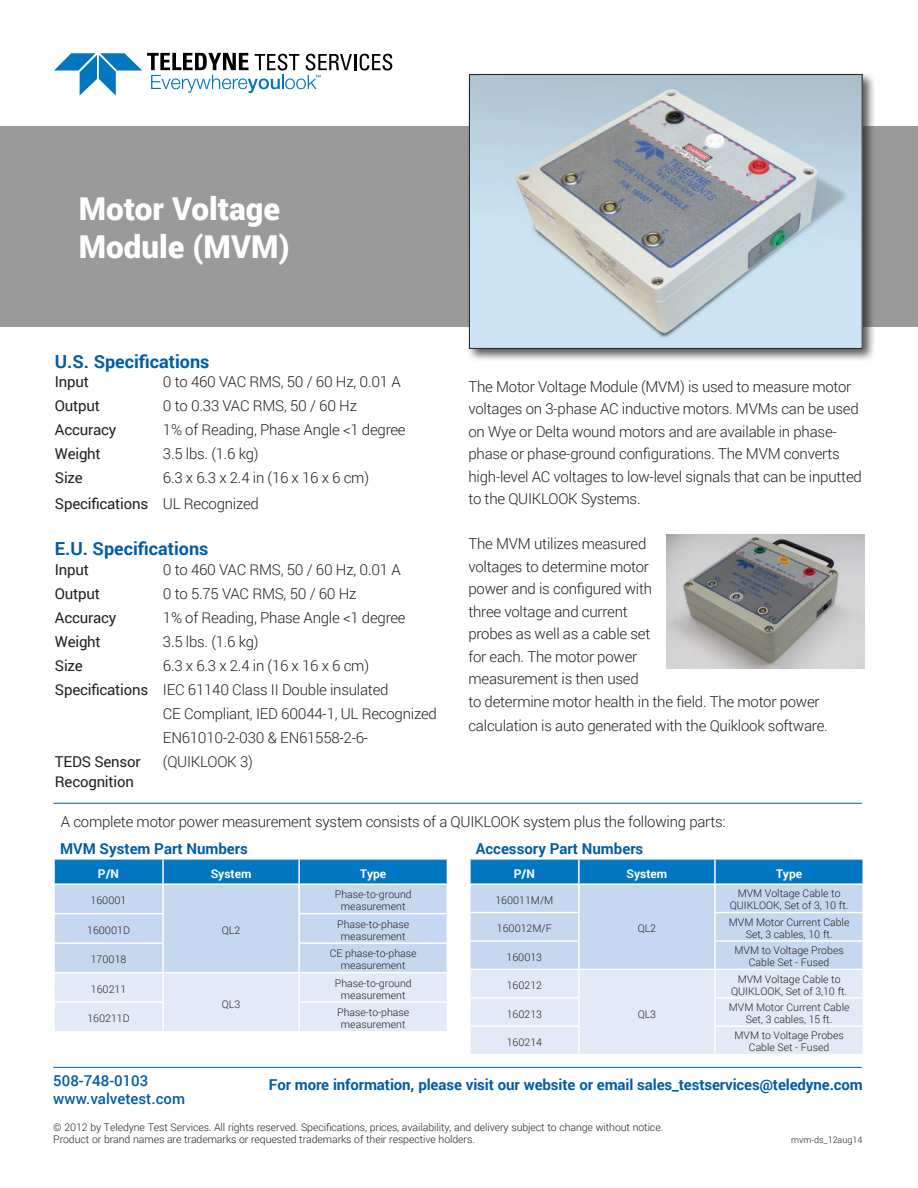
<style>
.page{position:relative;width:918px;height:1188px;background:#fff}
.page>*{position:absolute;margin:0;border:0;box-sizing:border-box;transform-origin:0 0}
.t1{font:900 31.5px/37.8px "Roboto";color:#fff}
.t2{font:700 18px "Roboto";color:#015ca7}
.t3{font:300 15px/22.5px "Roboto";letter-spacing:-.015em;color:#231f20}
.t4{font:700 15px "Roboto";letter-spacing:-.005em;color:#015ca7}
.t5{font:15px "Roboto";letter-spacing:-.015em;color:#231f20}
.t6{font:500 15px "Roboto";color:#015ca7}
.t7{font:700 12px "Roboto";color:#fff}
.t8{font:300 10.5px/12px "Roboto";color:#231f20;text-align:center}
.t9{font:300 9px "Roboto";color:#231f20}
.s1{font-weight:400}
</style>
<div class="page">
<div style="left:0;top:126px;width:918px;height:201px;background:#9a9a9a"></div>
<div style="left:466px;top:71px;width:410px;height:291px;background:#231f20;opacity:.75"></div>
<img style="left:471px;top:76px;width:389px;height:271px">
<div style="left:469px;top:74px;width:393px;height:275px;border:1px solid #231f20"></div>
<svg style="left:54px;top:53px;width:338px;height:43px"></svg>
<hr style="left:53px;top:1067px;width:809px;height:1px;background:#015ca7">
<img style="left:667px;top:535px;width:198px;height:133px">
<svg style="left:54px;top:860px;width:393px;height:171px;background:#b6d2eb"></svg>
<hr style="left:53px;top:883px;width:110px;height:2px;background:#fff">
<hr style="left:163px;top:883px;width:136px;height:2px;background:#fff">
<hr style="left:299px;top:883px;width:149px;height:2px;background:#fff">
<svg style="left:471px;top:860px;width:391px;height:194px;background:#b9d4ec"></svg>
<hr style="left:578px;top:885px;width:2px;height:27px;background:#fff">
<hr style="left:714px;top:885px;width:2px;height:27px;background:#fff">
<hr style="left:469px;top:912px;width:111px;height:1px;background:#fff">
<hr style="left:578px;top:913px;width:2px;height:27px;background:#fff">
<hr style="left:714px;top:912px;width:150px;height:1px;background:#fff">
<hr style="left:714px;top:913px;width:2px;height:27px;background:#fff">
<hr style="left:469px;top:940px;width:111px;height:2px;background:#fff">
<hr style="left:578px;top:942px;width:2px;height:27px;background:#fff">
<hr style="left:714px;top:940px;width:150px;height:2px;background:#fff">
<hr style="left:714px;top:942px;width:2px;height:27px;background:#fff">
<hr style="left:469px;top:969px;width:110px;height:1px;background:#fff">
<hr style="left:579px;top:969px;width:136px;height:1px;background:#fff">
<hr style="left:578px;top:970px;width:2px;height:27px;background:#fff">
<hr style="left:715px;top:969px;width:149px;height:1px;background:#fff">
<hr style="left:714px;top:970px;width:2px;height:27px;background:#fff">
<hr style="left:469px;top:997px;width:111px;height:2px;background:#fff">
<hr style="left:578px;top:999px;width:2px;height:26px;background:#fff">
<hr style="left:714px;top:997px;width:150px;height:2px;background:#fff">
<hr style="left:714px;top:999px;width:2px;height:26px;background:#fff">
<hr style="left:469px;top:1025px;width:111px;height:2px;background:#fff">
<hr style="left:578px;top:1027px;width:2px;height:27px;background:#fff">
<hr style="left:714px;top:1025px;width:150px;height:2px;background:#fff">
<hr style="left:714px;top:1027px;width:2px;height:27px;background:#fff">
<hr style="left:578px;top:860px;width:2px;height:23px;background:#fff">
<hr style="left:714px;top:860px;width:2px;height:23px;background:#fff">
<hr style="left:469px;top:883px;width:110px;height:2px;background:#fff">
<hr style="left:579px;top:883px;width:136px;height:2px;background:#fff">
<hr style="left:715px;top:883px;width:149px;height:2px;background:#fff">
<hr style="left:53px;top:803px;width:809px;height:1px;background:#015ca7">
<h1 class="t1" style="left:79px;top:188px;width:212px">Motor Voltage<br>Module (MVM)</h1>
<p class="t2" style="left:55px;top:349px;width:156px">U.S. Specifications</p>
<p class="t5" style="left:55px;top:371px;width:36px">Input</p>
<p class="t3" style="left:163px;top:370px;width:239px">0 to 460 VAC RMS, 50 / 60 Hz, 0.01 A</p>
<p class="t5" style="left:55px;top:395px;width:47px">Output</p>
<p class="t3" style="left:163px;top:394px;width:196px">0 to 0.33 VAC RMS, 50 / 60 Hz</p>
<p class="t5" style="left:55px;top:419px;width:63px">Accuracy</p>
<p class="t3" style="left:163px;top:418px;width:244px">1% of Reading, Phase Angle &lt;1 degree</p>
<p class="t5" style="left:55px;top:443px;width:47px">Weight</p>
<p class="t3" style="left:163px;top:442px;width:97px">3.5 lbs. (1.6 kg)</p>
<p class="t5" style="left:55px;top:467px;width:29px">Size</p>
<p class="t3" style="left:468px;top:375px;width:395px">The Motor Voltage Module (MVM) is used to measure motor voltages on 3-phase AC inductive motors. MVMs can be used on Wye or Delta wound motors and are available in phase&shy;phase or phase-ground configurations. The MVM converts high-level AC voltages to low-level signals that can be inputted to the QUIKLOOK Systems.</p>
<p class="t3" style="left:468px;top:532px;width:353px">The MVM utilizes measured<br>voltages to determine motor<br>power and is configured with<br>three voltage and current<br>probes as well as a cable set<br>for each. The motor power<br>measurement is then used<br>to determine motor health in the field. The motor power</p>
<p class="t3" style="left:468px;top:714px;width:361px">calculation is auto generated with the Quiklook software.</p>
<p class="t3" style="left:55px;top:465px;width:316px;line-height:25.5px;text-indent:108px">6.3 x 6.3 x 2.4 in (16 x 16 x 6 cm)<br><span class="s1">Specifications</span> UL Recognized</p>
<p class="t2" style="left:55px;top:536px;width:155px">E.U. Specifications</p>
<p class="t5" style="left:55px;top:559px;width:36px">Input</p>
<p class="t3" style="left:163px;top:558px;width:239px">0 to 460 VAC RMS, 50 / 60 Hz, 0.01 A</p>
<p class="t5" style="left:55px;top:583px;width:47px">Output</p>
<p class="t3" style="left:163px;top:582px;width:195px">0 to 5.75 VAC RMS, 50 / 60 Hz</p>
<p class="t5" style="left:55px;top:607px;width:63px">Accuracy</p>
<p class="t3" style="left:163px;top:606px;width:244px">1% of Reading, Phase Angle &lt;1 degree</p>
<p class="t5" style="left:55px;top:631px;width:47px">Weight</p>
<p class="t3" style="left:163px;top:630px;width:97px">3.5 lbs. (1.6 kg)</p>
<p class="t5" style="left:55px;top:655px;width:29px">Size</p>
<p class="t3" style="left:163px;top:654px;width:208px">6.3 x 6.3 x 2.4 in (16 x 16 x 6 cm)</p>
<p class="t3" style="left:55px;top:678px;width:335px"><span class="s1">Specifications</span> IEC 61140 Class II Double insulated</p>
<p class="t3" style="left:163px;top:702px;width:275px">CE Compliant, IED 60044-1, UL Recognized</p>
<p class="t3" style="left:163px;top:726px;width:207px">EN61010-2-030 &amp; EN61558-2-6-</p>
<p class="t5" style="left:55px;top:751px;width:87px">TEDS Sensor</p>
<p class="t3" style="left:163px;top:750px;width:91px">(QUIKLOOK 3)</p>
<p class="t5" style="left:55px;top:771px;width:80px">Recognition</p>
<p class="t3" style="left:61px;top:810px;width:666px">A complete motor power measurement system consists of a QUIKLOOK system plus the following parts:</p>
<p class="t4" style="left:60px;top:838px;width:189px">MVM System Part Numbers</p>
<p class="t7" style="left:98px;top:865px;width:23px">P/N</p>
<p class="t7" style="left:211px;top:865px;width:42px">System</p>
<p class="t7" style="left:360px;top:865px;width:28px">Type</p>
<p class="t8" style="left:91px;top:894px;width:37px">160001</p>
<p class="t8" style="left:222px;top:924px;width:20px">QL2</p>
<p class="t8" style="left:335px;top:888px;width:78px">Phase-to-ground measurement</p>
<p class="t8" style="left:87px;top:924px;width:44px">160001D</p>
<p class="t8" style="left:337px;top:918px;width:74px">Phase-to-phase measurement</p>
<p class="t8" style="left:91px;top:953px;width:37px">170018</p>
<p class="t8" style="left:330px;top:947px;width:88px">CE phase-to-phase measurement</p>
<p class="t8" style="left:91px;top:983px;width:37px">160211</p>
<p class="t8" style="left:222px;top:998px;width:20px">QL3</p>
<p class="t8" style="left:335px;top:977px;width:78px">Phase-to-ground measurement</p>
<p class="t8" style="left:88px;top:1012px;width:44px">160211D</p>
<p class="t8" style="left:337px;top:1006px;width:74px">Phase-to-phase measurement</p>
<p class="t4" style="left:476px;top:838px;width:169px">Accessory Part Numbers</p>
<p class="t7" style="left:514px;top:865px;width:23px">P/N</p>
<p class="t7" style="left:626px;top:865px;width:42px">System</p>
<p class="t7" style="left:776px;top:865px;width:28px">Type</p>
<p class="t8" style="left:495px;top:894px;width:59px">160011M/M</p>
<p class="t8" style="left:638px;top:922px;width:20px">QL2</p>
<p class="t8" style="left:730px;top:887px;width:120px">MVM Voltage Cable to<br>QUIKLOOK, Set of 3, 10 ft.</p>
<p class="t8" style="left:497px;top:922px;width:56px">160012M/F</p>
<p class="t8" style="left:729px;top:916px;width:122px">MVM Motor Current Cable<br>Set, 3 cables, 10 ft.</p>
<p class="t8" style="left:507px;top:951px;width:37px">160013</p>
<p class="t8" style="left:734px;top:944px;width:111px">MVM to Voltage Probes<br>Cable Set - Fused</p>
<p class="t8" style="left:507px;top:979px;width:37px">160212</p>
<p class="t8" style="left:638px;top:1007px;width:20px">QL3</p>
<p class="t8" style="left:731px;top:972px;width:117px">MVM Voltage Cable to<br>QUIKLOOK, Set of 3,10 ft.</p>
<p class="t8" style="left:507px;top:1007px;width:37px">160213</p>
<p class="t8" style="left:729px;top:1001px;width:122px">MVM Motor Current Cable<br>Set, 3 cables, 15 ft.</p>
<p class="t8" style="left:507px;top:1036px;width:37px">160214</p>
<p class="t8" style="left:734px;top:1029px;width:111px">MVM to Voltage Probes<br>Cable Set - Fused</p>
<p class="t6" style="left:53px;top:1070px;width:97px">508-748-0103</p>
<p class="t4" style="left:269px;top:1074px;width:596px">For more information, please visit our website or email sales_testservices@teledyne.com</p>
<p class="t6" style="left:53px;top:1088px;width:133px">www.valvetest.com</p>
<p class="t8" style="left:53px;top:1121px;width:611px;text-align:left">© 2012 by Teledyne Test Services. All rights reserved. Specifications, prices, availability, and delivery subject to change without notice.<br>Product or brand names are trademarks or requested trademarks of their respective holders.</p>
<p class="t9" style="left:791px;top:1133px;width:73px">mvm-ds_12aug14</p>
</div>
